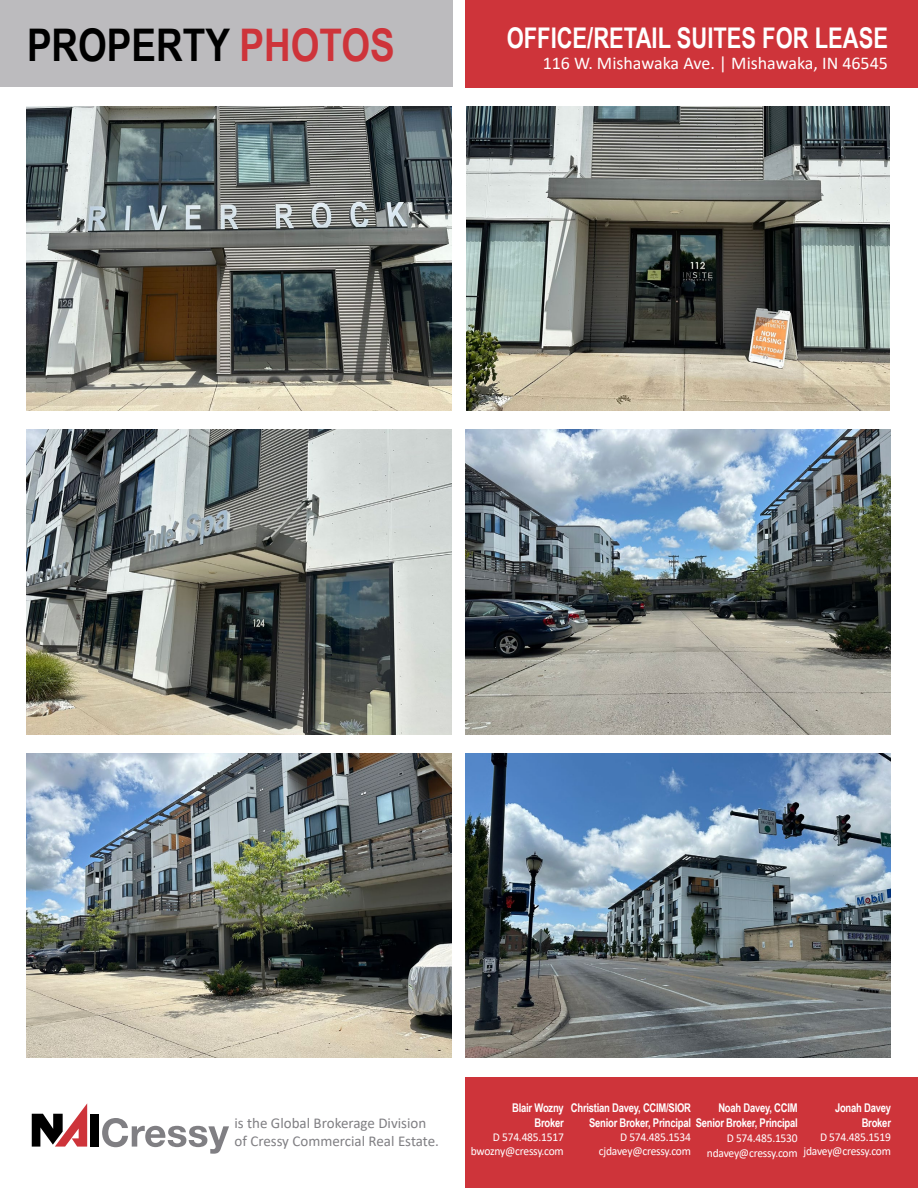
<style>
.page{position:relative;width:918px;height:1188px;background:#fff}
.page>*{position:absolute;margin:0;border:0;box-sizing:border-box;transform-origin:0 0}
.t1{font:700 45px "Arial Narrow";color:#000}
.t2{font:700 28.5px "Arial Narrow";color:#fff;scale:.94 1}
.t3{font:18px "Calibri";color:#fff}
.t4{font:15px/18px "Calibri";color:#807f83}
.t5{font:12px/14.4px "Calibri";letter-spacing:-.02em;color:#fff;text-align:right;scale:.96 1}
.t6{font:700 12px/14.4px "Arial Narrow";letter-spacing:-.02em;color:#fff;text-align:right;scale:.96 1}
.s1{color:#ce343a}
</style>
<div class="page">
<div style="left:466px;top:1078px;width:452px;height:110px;background:#ce343a"></div>
<div style="left:90px;top:1114px;width:9px;height:33px;background:#000"></div>
<svg style="left:32px;top:1103px;width:55px;height:44px"></svg>
<svg style="left:102px;top:1118px;width:127px;height:36px"></svg>
<div style="left:466px;top:0;width:452px;height:87px;background:#ce343a"></div>
<div style="left:0;top:0;width:452px;height:87px;background:#bcbbbe"></div>
<img style="left:26px;top:106px;width:426px;height:305px">
<img style="left:466px;top:106px;width:424px;height:305px">
<img style="left:26px;top:753px;width:426px;height:305px">
<img style="left:26px;top:430px;width:426px;height:304px">
<img style="left:465px;top:430px;width:425px;height:304px">
<img style="left:465px;top:753px;width:425px;height:305px">
<h1 class="t1" style="left:27px;top:11px;width:369px">PROPERTY <span class="s1">PHOTOS</span></h1>
<h2 class="t2" style="left:507px;top:16px;width:407px">OFFICE/RETAIL SUITES FOR LEASE</h2>
<h3 class="t3" style="left:543px;top:51px;width:347px">116 W. Mishawaka Ave. | Mishawaka, IN 46545</h3>
<p class="t4" style="left:234px;top:1114px;width:206px">is the Global Brokerage Division of Cressy Commercial Real Estate.</p>
<p class="t6" style="left:571px;top:1100px;width:127px">Christian Davey, CCIM/SIOR</p>
<p class="t5" style="left:599px;top:1129px;width:97px">D 574.485.1534 cjdavey@cressy.com</p>
<p class="t6" style="left:589px;top:1100px;width:219px">Noah Davey, CCIM<br>Senior Broker, Principal Senior Broker, Principal</p>
<p class="t5" style="left:707px;top:1130px;width:96px;line-height:15px">D 574.485.1530 ndavey@cressy.com</p>
<p class="t6" style="left:835px;top:1100px;width:60px">Jonah Davey<br>Broker</p>
<p class="t5" style="left:804px;top:1129px;width:93px">D 574.485.1519 jdavey@cressy.com</p>
<p class="t6" style="left:512px;top:1100px;width:55px">Blair Wozny<br>Broker</p>
<p class="t5" style="left:471px;top:1129px;width:98px">D 574.485.1517 bwozny@cressy.com</p>
</div>
